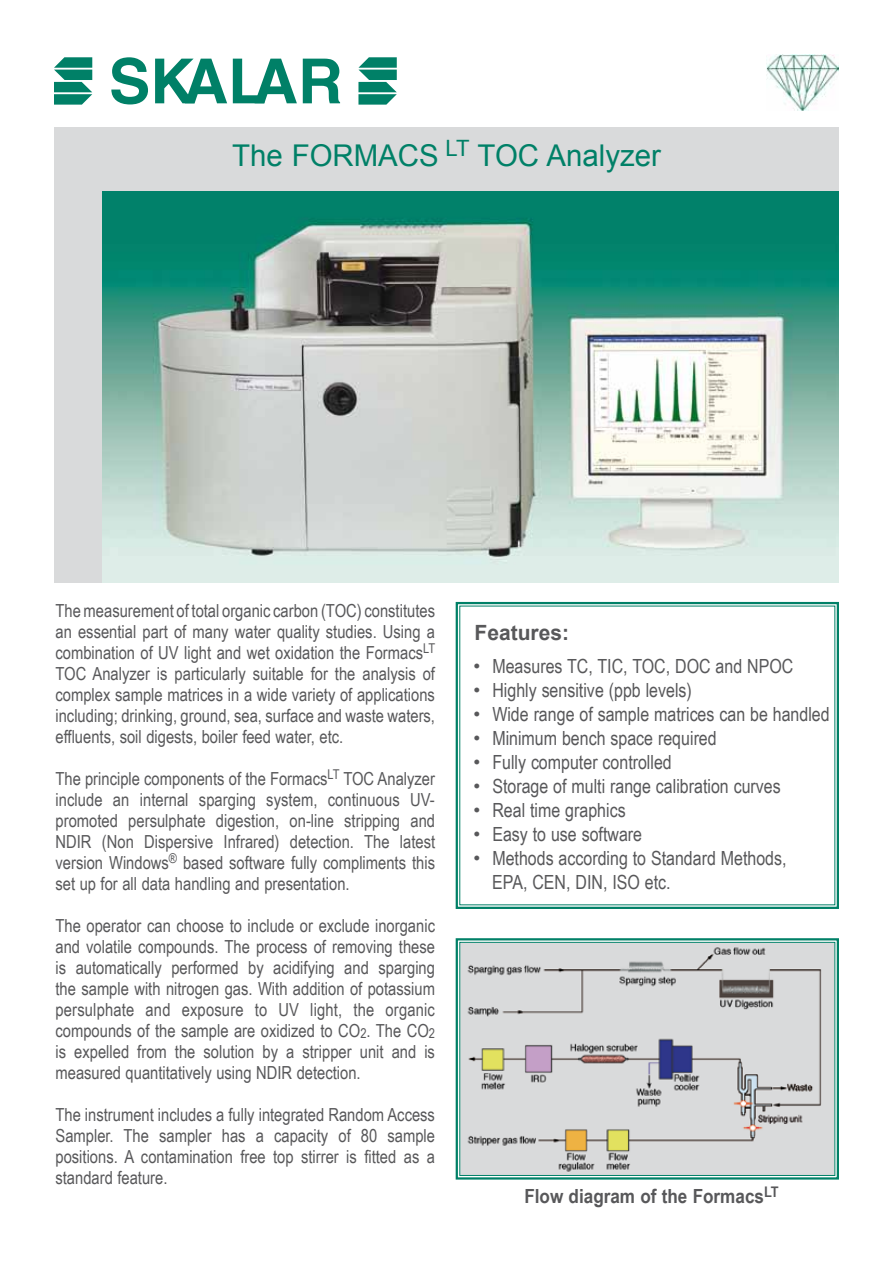
<style>
.page{position:relative;width:893px;height:1263px;background:#fff}
.page>*{position:absolute;margin:0;border:0;box-sizing:border-box;transform-origin:0 0}
.t1{font:700 62.1px "Helvetica";color:#008067}
.t2{font:30px "Arial";color:#008067}
.t3{font:700 21px "Arial";color:#58585a}
.t4{font:19.5px/24px "Arial Narrow";color:#58585a}
.t5{font:700 19.5px "Arial Narrow";color:#58585a;scale:1.07 1}
.t6{font:18px/21px "Arial Narrow";color:#58585a;text-align:justify}
.s1{font-family:"Arial"}
</style>
<div class="page">
<img style="left:102px;top:191px;width:737px;height:392px">
<svg style="left:455px;top:601px;width:384px;height:308px"></svg>
<div style="left:54px;top:128px;width:785px;height:63px;background:#d9dadb"></div>
<img style="left:766px;top:54px;width:73px;height:57px">
<div style="left:54px;top:184px;width:48px;height:399px;background:#d9dadb"></div>
<svg style="left:358px;top:57px;width:39px;height:48px"></svg>
<svg style="left:54px;top:57px;width:38px;height:48px"></svg>
<svg style="left:455px;top:938px;width:384px;height:242px;background:#c6cbca"></svg>
<div style="left:459px;top:942px;width:376px;height:234px;border:1px solid #008067"></div>
<h1 class="t1" style="left:109px;top:31px;width:235px">SKALAR</h1>
<h2 class="t2" style="left:232px;top:136px;width:430px">The FORMACS <sup>LT</sup> TOC Analyzer</h2>
<p class="t6" style="left:56px;top:599px;width:381px">The measurement of total organic carbon (TOC) constitutes an essential part of many water quality studies. Using a combination of UV light and wet oxidation the Formacs<sup>LT </sup>TOC Analyzer is particularly suitable for the analysis of complex sample matrices in a wide variety of applications including; drinking, ground, sea, surface and waste waters, effluents, soil digests, boiler feed water, etc.</p>
<p class="t6" style="left:55px;top:767px;width:381px">The principle components of the Formacs<sup>LT</sup> TOC Analyzer include an internal sparging system, continuous UV&shy;promoted persulphate digestion, on-line stripping and NDIR (Non Dispersive Infrared) detection. The latest version Windows<sup>®</sup> based software fully compliments this set up for all data handling and presentation.</p>
<p class="t6" style="left:55px;top:914px;width:381px">The operator can choose to include or exclude inorganic and volatile compounds. The process of removing these is automatically performed by acidifying and sparging the sample with nitrogen gas. With addition of potassium persulphate and exposure to UV light, the organic compounds of the sample are oxidized to CO<sub>2</sub>. The CO<sub>2 </sub>is expelled from the solution by a stripper unit and is measured quantitatively using NDIR detection.</p>
<p class="t6" style="left:56px;top:1103px;width:381px">The instrument includes a fully integrated Random Access Sampler. The sampler has a capacity of 80 sample positions. A contamination free top stirrer is fitted as a standard feature.</p>
<p class="t3" style="left:474px;top:619px;width:96px">Features:</p>
<p class="t4" style="left:474px;top:653px;width:321px"><span class="s1">•</span> Measures TC, TIC, TOC, DOC and NPOC</p>
<p class="t4" style="left:474px;top:677px;width:220px"><span class="s1">•</span> Highly sensitive (ppb levels)</p>
<p class="t4" style="left:474px;top:701px;width:358px"><span class="s1">•</span> Wide range of sample matrices can be handled</p>
<p class="t4" style="left:474px;top:725px;width:245px"><span class="s1">•</span> Minimum bench space required</p>
<p class="t4" style="left:474px;top:749px;width:200px"><span class="s1">•</span> Fully computer controlled</p>
<p class="t4" style="left:474px;top:773px;width:309px"><span class="s1">•</span> Storage of multi range calibration curves</p>
<p class="t4" style="left:474px;top:797px;width:154px"><span class="s1">•</span> Real time graphics</p>
<p class="t4" style="left:474px;top:821px;width:170px"><span class="s1">•</span> Easy to use software</p>
<p class="t4" style="left:492px;top:845px;width:296px;text-indent:-19px"><span class="s1">•</span> Methods according to Standard Methods,<br>EPA, CEN, DIN, ISO etc.</p>
<p class="t5" style="left:524px;top:1182px;width:239px">Flow diagram of the Formacs<sup>LT</sup></p>
</div>
